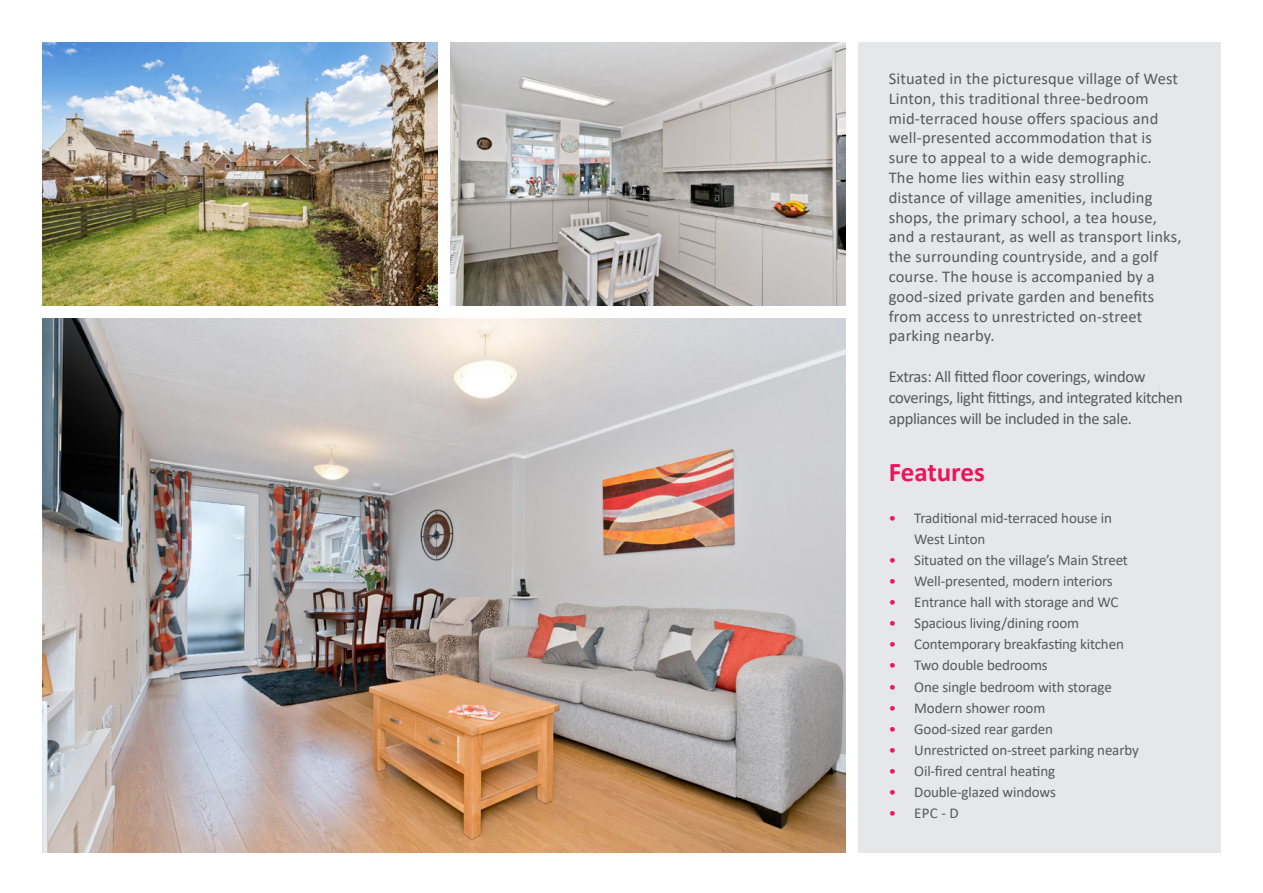
<style>
.page{position:relative;width:1263px;height:893px;background:#fff}
.page>*{position:absolute;margin:0;border:0;box-sizing:border-box;transform-origin:0 0}
.t1{font:700 27px "Calibri";letter-spacing:-.005em;color:#ed145b}
.t2{font:16.5px/19.8px "Calibri";letter-spacing:.01em;color:#58595b}
.t3{font:16.5px/21px "Calibri";letter-spacing:-.02em;color:#58595b}
.t4{font:15px/21.1px "Calibri";letter-spacing:-.01em;color:#58595b}
.s1{color:#ed145b}
</style>
<div class="page">
<div style="left:858px;top:43px;width:362px;height:810px;background:#e6e7e8"></div>
<img style="left:450px;top:43px;width:395px;height:263px">
<img style="left:43px;top:43px;width:395px;height:263px">
<img style="left:43px;top:318px;width:802px;height:535px">
<p class="t2" style="left:889px;top:68px;width:291px">Situated in the picturesque village of West Linton, this traditional three-bedroom mid-terraced house offers spacious and well-presented accommodation that is sure to appeal to a wide demographic.</p>
<p class="t2" style="left:889px;top:167px;width:294px">The home lies within easy strolling distance of village amenities, including shops, the primary school, a tea house, and a restaurant, as well as transport links, the surrounding countryside, and a golf course. The house is accompanied by a good-sized private garden and benefits from access to unrestricted on-street parking nearby.</p>
<p class="t3" style="left:889px;top:366px;width:295px">Extras: All fitted floor coverings, window coverings, light fittings, and integrated kitchen appliances will be included in the sale.</p>
<p class="t1" style="left:889px;top:453px;width:98px">Features</p>
<p class="t4" style="left:914px;top:507px;width:199px;text-indent:-26px"><span class="s1">•</span> Traditional mid-terraced house in<br>West Linton</p>
<p class="t4" style="left:889px;top:549px;width:241px"><span class="s1">•</span> Situated on the village’s Main Street</p>
<p class="t4" style="left:889px;top:570px;width:226px"><span class="s1">•</span> Well-presented, modern interiors</p>
<p class="t4" style="left:889px;top:591px;width:231px"><span class="s1">•</span> Entrance hall with storage and WC</p>
<p class="t4" style="left:889px;top:612px;width:192px"><span class="s1">•</span> Spacious living/dining room</p>
<p class="t4" style="left:889px;top:633px;width:237px"><span class="s1">•</span> Contemporary breakfasting kitchen</p>
<p class="t4" style="left:889px;top:655px;width:161px"><span class="s1">•</span> Two double bedrooms</p>
<p class="t4" style="left:889px;top:676px;width:225px"><span class="s1">•</span> One single bedroom with storage</p>
<p class="t4" style="left:889px;top:697px;width:158px"><span class="s1">•</span> Modern shower room</p>
<p class="t4" style="left:889px;top:718px;width:166px"><span class="s1">•</span> Good-sized rear garden</p>
<p class="t4" style="left:889px;top:739px;width:252px"><span class="s1">•</span> Unrestricted on-street parking nearby</p>
<p class="t4" style="left:889px;top:760px;width:168px"><span class="s1">•</span> Oil-fired central heating</p>
<p class="t4" style="left:889px;top:781px;width:169px"><span class="s1">•</span> Double-glazed windows</p>
<p class="t4" style="left:889px;top:802px;width:72px"><span class="s1">•</span> EPC - D</p>
</div>
